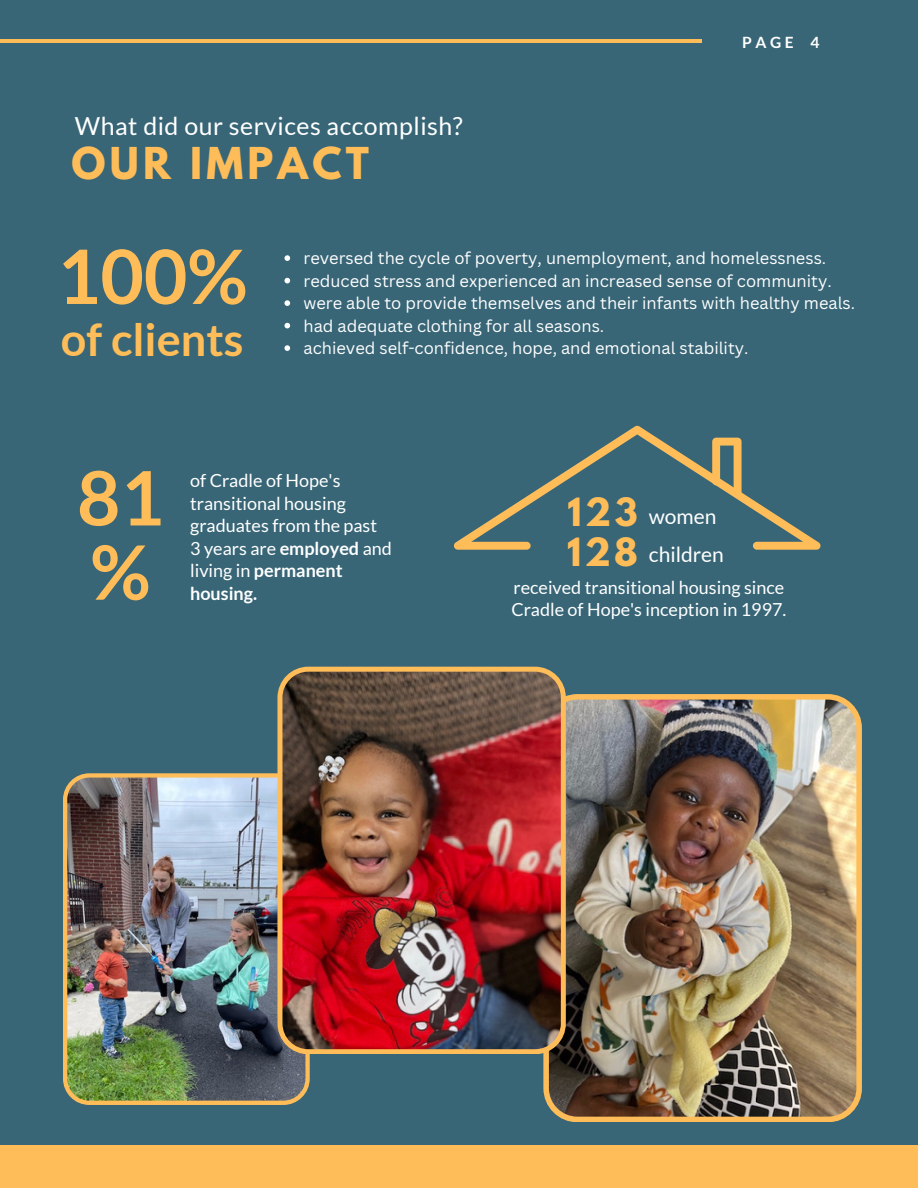
<style>
.page{position:relative;width:918px;height:1188px;background:#386677}
.page>*{position:absolute;margin:0;border:0;box-sizing:border-box;transform-origin:0 0}
.t1{font:700 75px/74.2px "Lato";color:#ffbd59}
.t2{font:700 45px "Lato";color:#ffbd59}
.t3{font:700 38.85px "League Spartan";letter-spacing:.11em;color:#ffbd59}
.t4{font:700 34.5px "League Spartan";letter-spacing:.1em;color:#ffbd59}
.t5{font:24.9px "Lato";letter-spacing:.02em;color:#fff}
.t6{font:21px "Lato";color:#fff}
.t7{font:18px/22.5px "Lato";color:#fff}
.t8{font:700 18px/22.5px "Lato";color:#fff}
.t9{font:16.5px "Canva Sans";color:#fff}
.t10{font:700 15.6px "Lato";color:#fff}
.s1{font-weight:400}
</style>
<div class="page">
<div style="left:0;top:1146px;width:918px;height:42px;background:#ffbd59"></div>
<hr style="left:0;top:40px;width:701px;height:3px;background:#ffbd59">
<svg style="left:454px;top:426px;width:366px;height:123px"></svg>
<svg style="left:712px;top:438px;width:30px;height:59px"></svg>
<svg style="left:284px;top:255px;width:6px;height:6px"></svg>
<svg style="left:284px;top:278px;width:6px;height:5px"></svg>
<svg style="left:284px;top:300px;width:6px;height:6px"></svg>
<svg style="left:284px;top:323px;width:6px;height:5px"></svg>
<svg style="left:284px;top:345px;width:6px;height:6px"></svg>
<img style="left:543px;top:694px;width:319px;height:428px">
<img style="left:63px;top:773px;width:247px;height:332px">
<img style="left:277px;top:667px;width:289px;height:387px">
<h4 class="t5" style="left:75px;top:111px;width:389px">What did our services accomplish?</h4>
<h6 class="t3" style="left:71px;top:145px;width:299px">OUR IMPACT</h6>
<p class="t10" style="left:742px;top:32px;width:79px">PAGE 4</p>
<h4 class="t1" style="left:57px;top:238px;width:192px">100%</h4>
<h6 class="t2" style="left:61px;top:312px;width:184px">of clients</h6>
<p class="t9" style="left:304px;top:247px;width:524px">reversed the cycle of poverty, unemployment, and homelessness.</p>
<h1 class="t9" style="left:304px;top:269px;width:530px">reduced stress and experienced an increased sense of community.</h1>
<p class="t9" style="left:304px;top:292px;width:553px">were able to provide themselves and their infants with healthy meals.</p>
<p class="t9" style="left:304px;top:314px;width:302px">had adequate clothing for all seasons.</p>
<p class="t9" style="left:304px;top:337px;width:446px">achieved self-confidence, hope, and emotional stability.</p>
<p class="t1" style="left:77px;top:459px;width:88px">81 %</p>
<h5 class="t7" style="left:190px;top:469px;width:188px">of Cradle of Hope's transitional housing graduates from the past</h5>
<h3 class="t8" style="left:190px;top:536px;width:203px"><span class="s1">3 years are</span> employed <span class="s1">and living in</span> permanent housing.</h3>
<h1 class="t4" style="left:568px;top:495px;width:72px">123</h1>
<h2 class="t4" style="left:567px;top:535px;width:72px">128</h2>
<p class="t7" style="left:514px;top:576px;width:272px">received transitional housing since</p>
<p class="t7" style="left:511px;top:598px;width:277px">Cradle of Hope's inception in 1997.</p>
<p class="t6" style="left:649px;top:504px;width:69px">women</p>
<p class="t6" style="left:649px;top:541px;width:77px">children</p>
</div>
